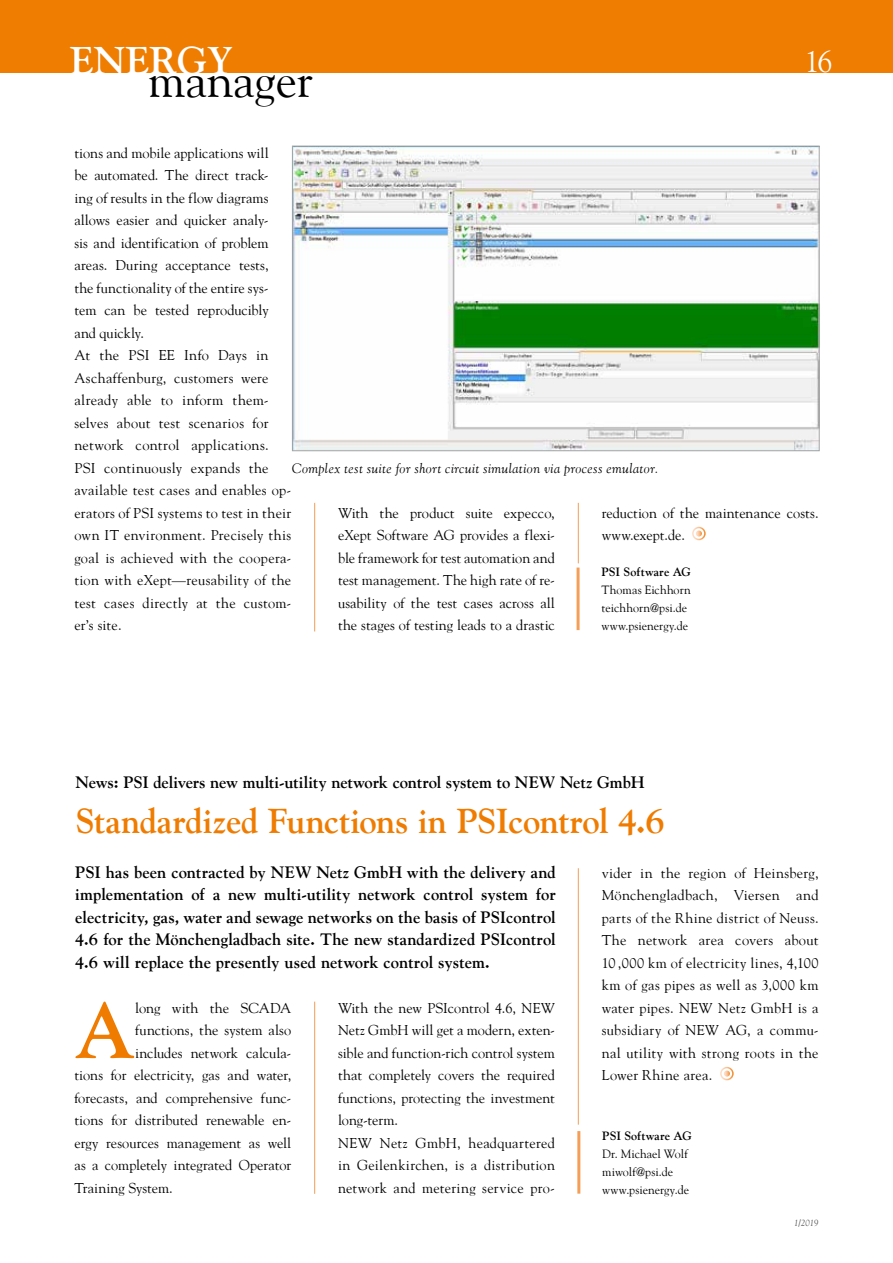
<style>
.page{position:relative;width:893px;height:1263px;background:#fff}
.page>*{position:absolute;margin:0;border:0;box-sizing:border-box;transform-origin:0 0}
.t1{font:700 78.15px "Goudy";color:#ef7c00}
.t2{font:47.85px "Goudy";color:#000}
.t3{font:700 38.55px "Goudy";color:#fff}
.t4{font:700 34.5px "Goudy";letter-spacing:-.015em;color:#ef7c00}
.t5{font:30px "Goudy";color:#fff}
.t6{font:700 16.5px/22.5px "Goudy";letter-spacing:-.005em;color:#000;text-align:justify}
.t7{font:14.25px/22.5px "Goudy";letter-spacing:.01em;color:#000}
.t8{font:italic 13.5px "Goudy";letter-spacing:.035em;color:#000}
.t9{font:12px/18px "Goudy";letter-spacing:.005em;color:#000}
.t10{font:700 12px "Goudy";letter-spacing:.005em;color:#000}
.t11{font:italic 9px "Goudy";color:#565655}
</style>
<div class="page">
<div style="left:0;top:0;width:893px;height:72px;background:#ef7d02"></div>
<hr style="left:314px;top:1002px;width:1px;height:192px;background:#f49e57">
<hr style="left:578px;top:868px;width:1px;height:257px;background:#f49e57">
<div style="left:720px;top:1067px;width:14px;height:13px;border:2px solid #fff;border-radius:50%"></div>
<svg style="left:724px;top:1070px;width:6px;height:7px"></svg>
<img style="left:294px;top:148px;width:524px;height:301px">
<div style="left:292px;top:146px;width:528px;height:305px;border:1px solid #a5a5a5"></div>
<hr style="left:577px;top:1131px;width:3px;height:62px;background:#f49e57">
<hr style="left:577px;top:567px;width:3px;height:63px;background:#f49e57">
<div style="left:692px;top:527px;width:14px;height:13px;border:2px solid #fff;border-radius:50%"></div>
<svg style="left:696px;top:530px;width:6px;height:7px"></svg>
<hr style="left:314px;top:503px;width:1px;height:128px;background:#f49e57">
<hr style="left:578px;top:503px;width:1px;height:60px;background:#f49e57">
<h3 class="t3" style="left:70px;top:38px;width:164px">ENERGY</h3>
<h2 class="t2" style="left:148px;top:51px;width:166px">manager</h2>
<h3 class="t5" style="left:805px;top:43px;width:29px">16</h3>
<p class="t7" style="left:74px;top:141px;width:218px">tions and mobile applications will<br>be automated. The direct track-<br>ing of results in the flow diagrams allows easier and quicker analy-<br>sis and identification of problem areas. During acceptance tests, the functionality of the entire sys&shy;tem can be tested reproducibly and quickly.<br>At the PSI EE Info Days in<br>Aschaffenburg, customers were already able to inform them&shy;selves about test scenarios for network control applications.<br>PSI continuously expands the available test cases and enables op&shy;erators of PSI systems to test in their own IT environment. Precisely this goal is achieved with the coopera&shy;tion with eXept—reusability of the test cases directly at the custom&shy;er’s site.</p>
<p class="t8" style="left:292px;top:460px;width:368px">Complex test suite for short circuit simulation via process emulator.</p>
<p class="t7" style="left:338px;top:501px;width:218px;text-align:justify">With the product suite expecco, eXept Software AG provides a flexi&shy;ble framework for test automation and test management. The high rate of re&shy;usability of the test cases across all the stages of testing leads to a drastic</p>
<p class="t7" style="left:602px;top:501px;width:218px">reduction of the maintenance costs. www.exept.de.</p>
<p class="t10" style="left:601px;top:565px;width:91px">PSI Software AG</p>
<p class="t9" style="left:601px;top:580px;width:91px">Thomas Eichhorn teichhorn@psi.de www.psienergy.de</p>
<p class="t6" style="left:75px;top:771px;width:570px">News: PSI delivers new multi-utility network control system to NEW Netz GmbH</p>
<h3 class="t4" style="left:75px;top:800px;width:591px">Standardized Functions in PSIcontrol 4.6</h3>
<p class="t6" style="left:75px;top:861px;width:482px">PSI has been contracted by NEW Netz GmbH with the delivery and implementation of a new multi-utility network control system for electricity, gas, water and sewage networks on the basis of PSIcontrol 4.6 for the Mönchengladbach site. The new standardized PSIcontrol 4.6 will replace the presently used network control system.</p>
<h1 class="t1" style="left:74px;top:984px;width:60px">A</h1>
<p class="t7" style="left:135px;top:996px;width:158px">long with the SCADA</p>
<p class="t7" style="left:602px;top:861px;width:218px;text-align:justify">vider in the region of Heinsberg, Mönchengladbach, Viersen and parts of the Rhine district of Neuss.<br>The network area covers about 10 ,000 km of electricity lines, 4,100 km of gas pipes as well as 3,000 km water pipes. NEW Netz GmbH is a subsidiary of NEW AG, a commu&shy;nal utility with strong roots in the Lower Rhine area.</p>
<p class="t7" style="left:338px;top:996px;width:218px">With the new PSIcontrol 4.6, NEW<br>Netz GmbH will get a modern, exten&shy;sible and function-rich control system that completely covers the required functions, protecting the investment long-term.<br>NEW Netz GmbH, headquartered in Geilenkirchen, is a distribution network and metering service pro-</p>
<p class="t7" style="left:135px;top:1019px;width:158px">functions, the system also</p>
<p class="t7" style="left:135px;top:1041px;width:158px">includes network calcula-</p>
<p class="t7" style="left:74px;top:1064px;width:218px">tions for electricity, gas and water,</p>
<p class="t7" style="left:74px;top:1086px;width:218px">forecasts, and comprehensive func-</p>
<p class="t7" style="left:74px;top:1109px;width:218px">tions for distributed renewable en-</p>
<p class="t7" style="left:74px;top:1131px;width:218px">ergy resources management as well</p>
<p class="t7" style="left:74px;top:1154px;width:218px">as a completely integrated Operator</p>
<p class="t7" style="left:74px;top:1176px;width:100px">Training System.</p>
<p class="t10" style="left:602px;top:1128px;width:91px">PSI Software AG</p>
<p class="t9" style="left:602px;top:1144px;width:88px">Dr. Michael Wolf miwolf@psi.de www.psienergy.de</p>
<p class="t11" style="left:794px;top:1217px;width:26px">1/2019</p>
</div>
